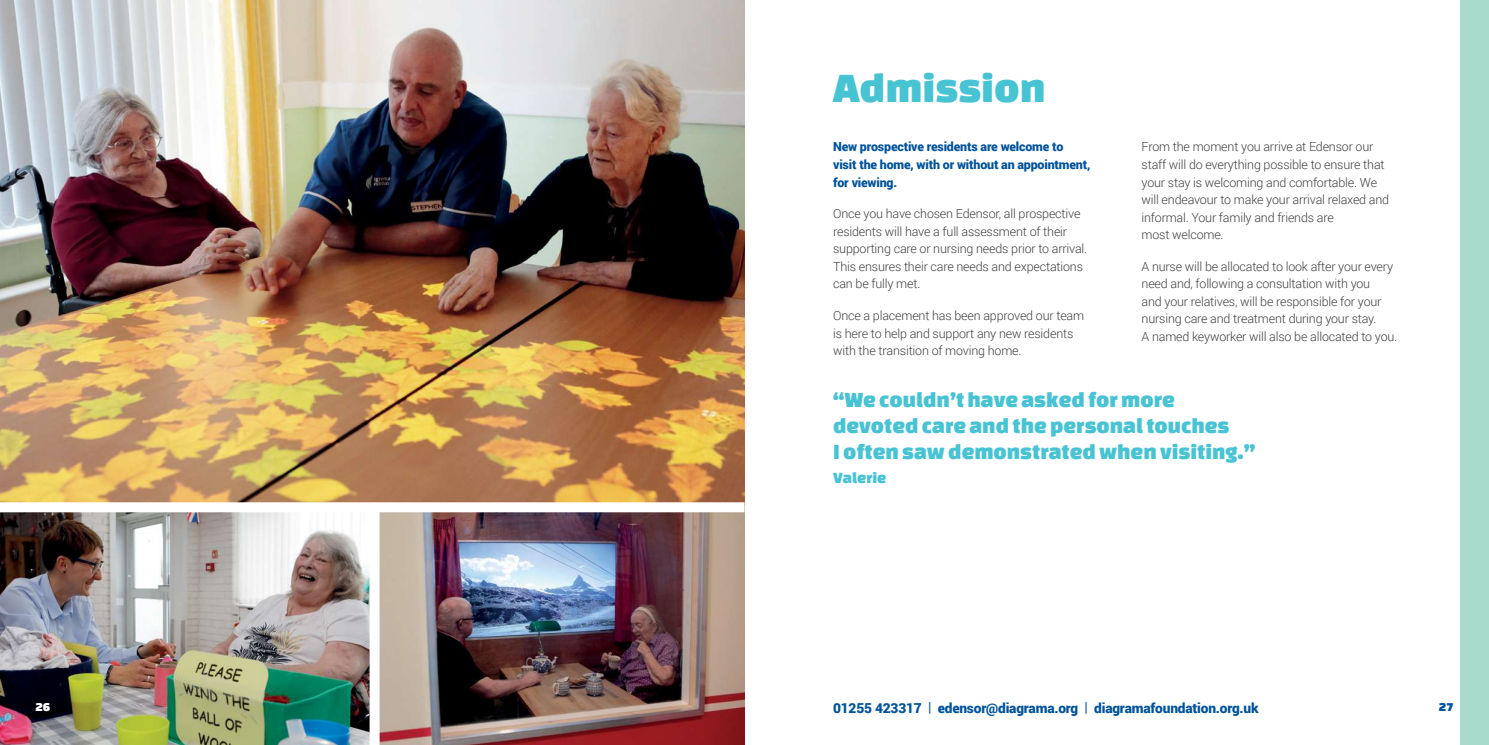
<style>
.page{position:relative;width:1489px;height:745px;background:#fff}
.page>*{position:absolute;margin:0;border:0;box-sizing:border-box;transform-origin:0 0}
.t1{font:43.38px "Changa One";color:#47c3d3}
.t2{font:22.5px/26.2px "Changa One";color:#47c3d3}
.t3{font:16.25px "Changa One";color:#47c3d3}
.t4{font:900 13.75px "Roboto";letter-spacing:-.015em;color:#00539b}
.t5{font:300 12.5px/17.5px "Roboto";letter-spacing:-.015em;color:#414042}
.t6{font:900 12.5px/17.5px "Roboto";letter-spacing:-.015em;color:#00539b}
.t7{font:12.5px "Changa One";color:#fff}
.t8{font:12.5px "Changa One";color:#00539b}
.s1{font-weight:400}
</style>
<div class="page">
<img style="left:0;top:0;width:744px;height:502px">
<img style="left:0;top:512px;width:369px;height:232px">
<img style="left:379px;top:512px;width:365px;height:232px">
<div style="left:1460px;top:0;width:28px;height:744px;background:#a9dbcd"></div>
<h1 class="t1" style="left:833px;top:64px;width:214px">Admission</h1>
<p class="t6" style="left:833px;top:138px;width:259px">New prospective residents are welcome to<br>visit the home, with or without an appointment, for viewing.</p>
<p class="t5" style="left:833px;top:204px;width:255px">Once you have chosen Edensor, all prospective residents will have a full assessment of their supporting care or nursing needs prior to arrival.<br>This ensures their care needs and expectations can be fully met.</p>
<p class="t5" style="left:833px;top:306px;width:252px">Once a placement has been approved our team is here to help and support any new residents with the transition of moving home.</p>
<p class="t5" style="left:1141px;top:138px;width:249px">From the moment you arrive at Edensor our staff will do everything possible to ensure that your stay is welcoming and comfortable. We will endeavour to make your arrival relaxed and informal. Your family and friends are<br>most welcome.</p>
<p class="t5" style="left:1141px;top:257px;width:257px">A nurse will be allocated to look after your every need and, following a consultation with you<br>and your relatives, will be responsible for your nursing care and treatment during your stay.<br>A named keyworker will also be allocated to you.</p>
<h2 class="t2" style="left:833px;top:385px;width:424px">“We couldn’t have asked for more devoted care and the personal touches<br>I often saw demonstrated when visiting.”</h2>
<h3 class="t3" style="left:833px;top:468px;width:55px">Valerie</h3>
<p class="t7" style="left:35px;top:699px;width:16px">26</p>
<p class="t4" style="left:833px;top:697px;width:427px">01255 423317 <span class="s1">|</span> edensor@diagrama.org <span class="s1">|</span> diagramafoundation.org.uk</p>
<p class="t8" style="left:1438px;top:699px;width:16px">27</p>
</div>
